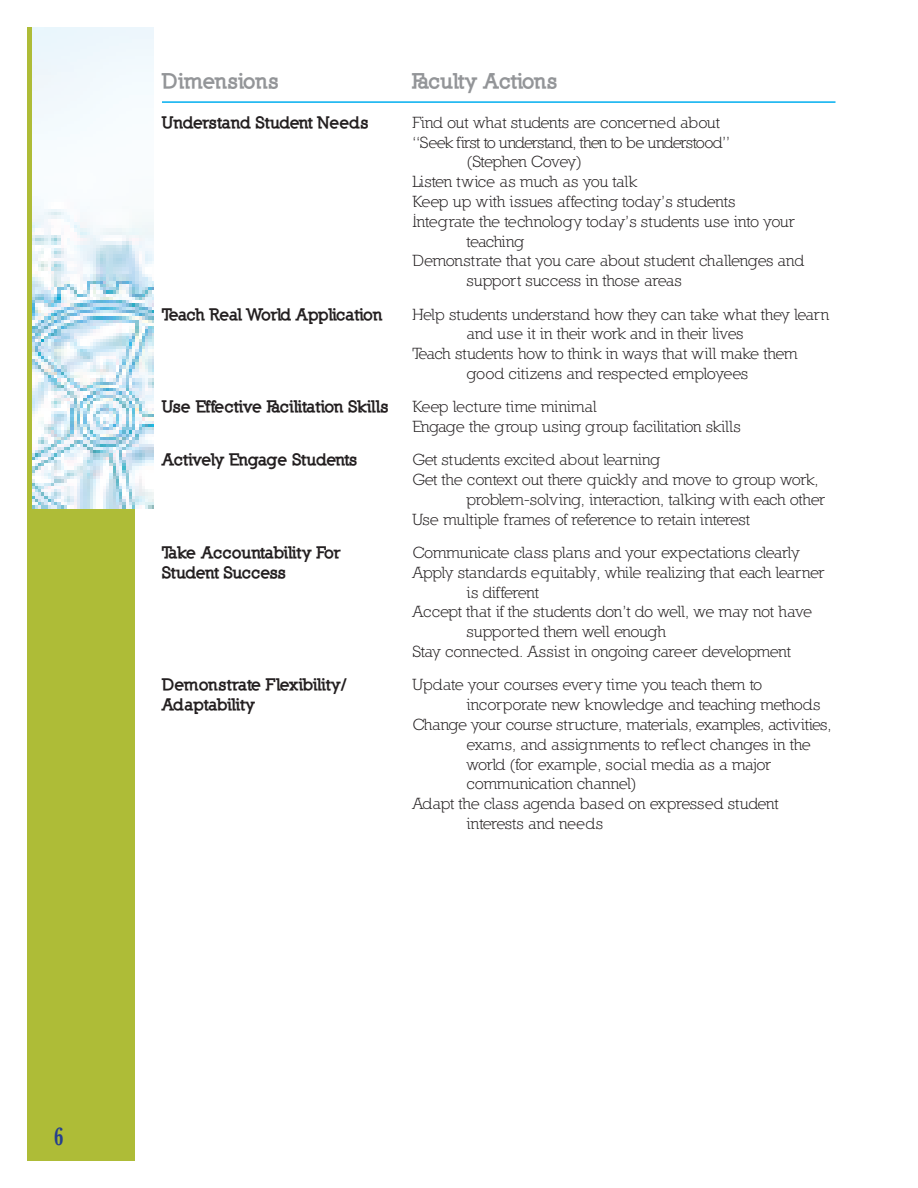
<style>
.page{position:relative;width:918px;height:1188px;background:#fff}
.page>*{position:absolute;margin:0;border:0;box-sizing:border-box;transform-origin:0 0}
.t1{font:extra-condensed 24px "Gloucester";color:#253f8e}
.Body_Copy{font:900 21px "Nilland";color:#939598}
.Body_Copy-2{font:16.5px/19.8px "Nilland";letter-spacing:-.03em;color:#231f20}
.Body_Copy-3{font:900 16.5px "Nilland";letter-spacing:-.03em;color:#231f20}
.Body_Copy-4{font:16.5px/19.8px "Nilland";letter-spacing:-.01em;color:#231f20}
.Body_Copy-5{font:16.5px "Nilland";color:#231f20}
.Body_Copy-6{font:16.5px/19.8px "Nilland";letter-spacing:-.05em;color:#231f20}
.Body_Copy-7{font:900 16.5px "Nilland";color:#231f20}
.Body_Copy-8{font:900 16.5px "Nilland";letter-spacing:-.01em;color:#231f20}
</style>
<div class="page">
<hr style="left:162px;top:101px;width:674px;height:2px;background:#00aeef">
<div style="left:27px;top:27px;width:108px;height:1134px;background:#aebc37"></div>
<img style="left:32px;top:27px;width:121px;height:482px">
<p class="Body_Copy" style="left:162px;top:67px;width:119px">Dimensions</p>
<p class="Body_Copy" style="left:413px;top:67px;width:147px">Faculty Actions</p>
<p class="Body_Copy-3" style="left:162px;top:112px;width:209px">Understand Student Needs</p>
<p class="Body_Copy-2" style="left:413px;top:112px;width:309px">Find out what students are concerned about</p>
<p class="Body_Copy-6" style="left:467px;top:132px;width:265px;text-indent:-54px">“Seek first to understand, then to be understood” (Stephen Covey)</p>
<p class="Body_Copy-2" style="left:413px;top:172px;width:226px">Listen twice as much as you talk</p>
<p class="Body_Copy-5" style="left:413px;top:192px;width:324px">Keep up with issues affecting today’s students</p>
<p class="Body_Copy-2" style="left:467px;top:211px;width:330px;text-indent:-54px">Integrate the technology today’s students use into your teaching</p>
<p class="Body_Copy-2" style="left:413px;top:251px;width:393px">Demonstrate that you care about student challenges and</p>
<p class="Body_Copy-5" style="left:467px;top:271px;width:217px">support success in those areas</p>
<p class="Body_Copy-3" style="left:162px;top:304px;width:222px">Teach Real World Application</p>
<p class="Body_Copy-2" style="left:467px;top:304px;width:364px;text-indent:-54px">Help students understand how they can take what they learn and use it in their work and in their lives</p>
<p class="Body_Copy-2" style="left:413px;top:344px;width:387px;text-align:center">Teach students how to think in ways that will make them good citizens and respected employees</p>
<p class="Body_Copy-7" style="left:162px;top:396px;width:229px">Use Effective Facilitation Skills</p>
<p class="Body_Copy-4" style="left:413px;top:397px;width:186px">Keep lecture time minimal</p>
<p class="Body_Copy-2" style="left:413px;top:417px;width:330px">Engage the group using group facilitation skills</p>
<p class="Body_Copy-3" style="left:162px;top:449px;width:197px">Actively Engage Students</p>
<p class="Body_Copy-2" style="left:413px;top:450px;width:249px">Get students excited about learning</p>
<p class="Body_Copy-2" style="left:413px;top:470px;width:408px">Get the context out there quickly and move to group work,</p>
<p class="Body_Copy-2" style="left:467px;top:489px;width:360px">problem-solving, interaction, talking with each other</p>
<p class="Body_Copy-2" style="left:413px;top:509px;width:339px">Use multiple frames of reference to retain interest</p>
<p class="Body_Copy-3" style="left:162px;top:542px;width:180px">Take Accountability For</p>
<p class="Body_Copy-2" style="left:413px;top:543px;width:389px">Communicate class plans and your expectations clearly</p>
<p class="Body_Copy-3" style="left:162px;top:562px;width:126px">Student Success</p>
<p class="Body_Copy-2" style="left:467px;top:562px;width:360px;text-indent:-54px">Apply standards equitably, while realizing that each learner is different</p>
<p class="Body_Copy-2" style="left:467px;top:602px;width:347px;text-indent:-54px">Accept that if the students don’t do well, we may not have supported them well enough</p>
<p class="Body_Copy-2" style="left:413px;top:642px;width:380px">Stay connected. Assist in ongoing career development</p>
<p class="Body_Copy-8" style="left:162px;top:674px;width:186px">Demonstrate Flexibility/</p>
<p class="Body_Copy-2" style="left:413px;top:675px;width:351px">Update your courses every time you teach them to</p>
<p class="Body_Copy-3" style="left:162px;top:694px;width:95px">Adaptability</p>
<p class="Body_Copy-2" style="left:467px;top:695px;width:356px">incorporate new knowledge and teaching methods</p>
<p class="Body_Copy-2" style="left:467px;top:714px;width:367px;text-indent:-54px">Change your course structure, materials, examples, activities, exams, and assignments to reflect changes in the world (for example, social media as a major communication channel)</p>
<p class="Body_Copy-4" style="left:467px;top:794px;width:314px;text-indent:-54px">Adapt the class agenda based on expressed student interests and needs</p>
<p class="t1" style="left:54px;top:1123px;width:11px">6</p>
</div>
